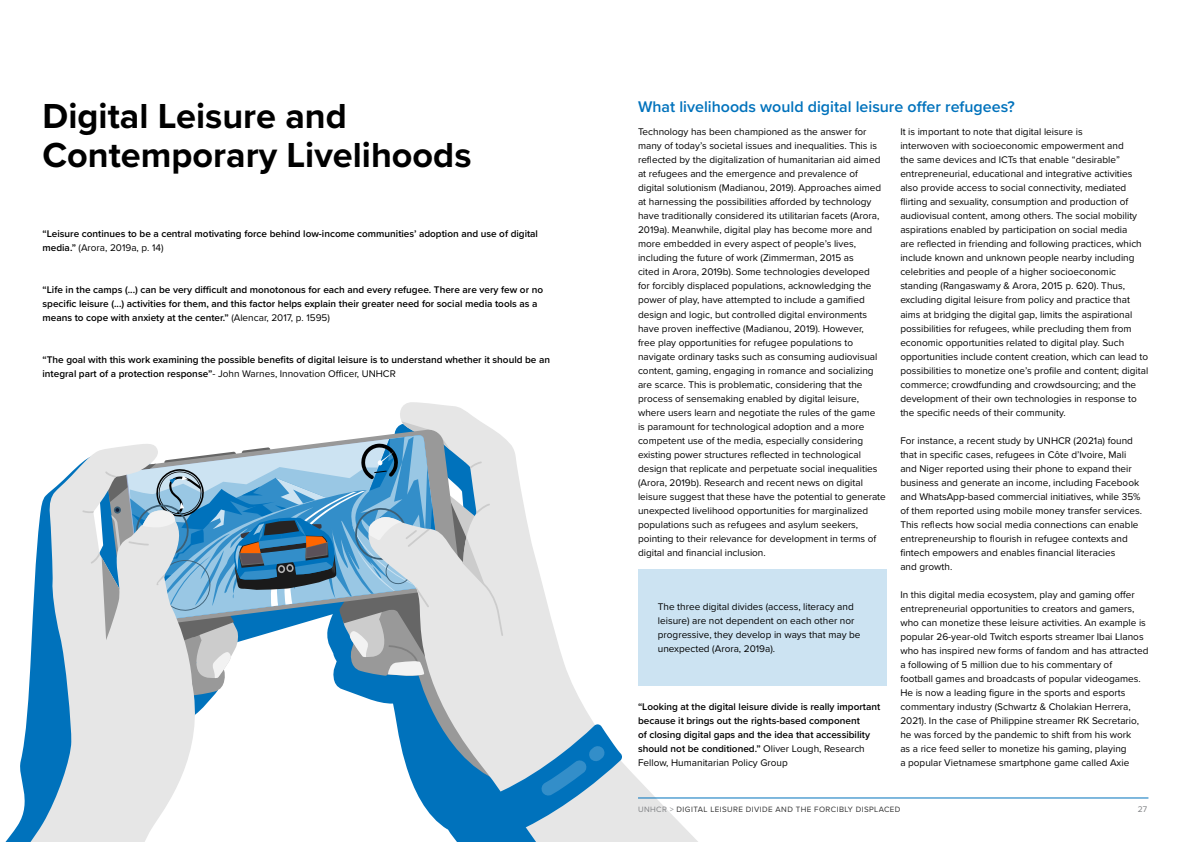
<style>
.page{position:relative;width:1191px;height:842px;background:#fff}
.page>*{position:absolute;margin:0;border:0;box-sizing:border-box;transform-origin:0 0}
.Bold_Headings{font:700 36px/39.6px "Proxima Nova";color:#000}
.Heading{font:600 16px "Proxima Nova";color:#0072bc}
.Body_Copy{font:10px/14px "Proxima Nova";color:#000}
.Quotes{font:600 10px/14px "Proxima Nova";color:#000}
.t1{font:8.5px "Proxima Nova";color:#808285}
.t2{font:8px "Proxima Nova";letter-spacing:.05em;color:#333}
.s1{font-weight:400}
.s2{color:#808285}
</style>
<div class="page">
<svg style="left:447px;top:569px;width:264px;height:273px"></svg>
<svg style="left:5px;top:462px;width:146px;height:380px"></svg>
<svg style="left:82px;top:402px;width:540px;height:427px"></svg>
<hr style="left:638px;top:798px;width:510px;height:1px;background:#0072bc">
<div style="left:638px;top:570px;width:248px;height:116px;background:#cce3f2"></div>
<p class="Bold_Headings" style="left:43px;top:95px;width:430px">Digital Leisure and<br>Contemporary Livelihoods</p>
<p class="Quotes" style="left:43px;top:227px;width:497px">“Leisure continues to be a central motivating force behind low-income communities’ adoption and use of digital media.” <span class="s1">(Arora, 2019a, p. 14)</span></p>
<p class="Quotes" style="left:43px;top:283px;width:502px">“Life in the camps (...) can be very difficult and monotonous for each and every refugee. There are very few or no specific leisure (...) activities for them, and this factor helps explain their greater need for social media tools as a means to cope with anxiety at the center.” <span class="s1">(Alencar, 2017, p. 1595)</span></p>
<p class="Quotes" style="left:43px;top:353px;width:509px">“The goal with this work examining the possible benefits of digital leisure is to understand whether it should be an integral part of a protection response”<span class="s1">- John Warnes, Innovation Officer, UNHCR</span></p>
<p class="Heading" style="left:638px;top:95px;width:378px">What livelihoods would digital leisure offer refugees?</p>
<p class="Body_Copy" style="left:638px;top:125px;width:249px">Technology has been championed as the answer for many of today’s societal issues and inequalities. This is reflected by the digitalization of humanitarian aid aimed at refugees and the emergence and prevalence of digital solutionism (Madianou, 2019). Approaches aimed at harnessing the possibilities afforded by technology have traditionally considered its utilitarian facets (Arora, 2019a). Meanwhile, digital play has become more and more embedded in every aspect of people’s lives, including the future of work (Zimmerman, 2015 as<br>cited in Arora, 2019b). Some technologies developed<br>for forcibly displaced populations, acknowledging the power of play, have attempted to include a gamified design and logic, but controlled digital environments have proven ineffective (Madianou, 2019). However,<br>free play opportunities for refugee populations to navigate ordinary tasks such as consuming audiovisual content, gaming, engaging in romance and socializing are scarce. This is problematic, considering that the process of sensemaking enabled by digital leisure, where users learn and negotiate the rules of the game<br>is paramount for technological adoption and a more competent use of the media, especially considering existing power structures reflected in technological design that replicate and perpetuate social inequalities (Arora, 2019b). Research and recent news on digital leisure suggest that these have the potential to generate unexpected livelihood opportunities for marginalized populations such as refugees and asylum seekers, pointing to their relevance for development in terms of digital and financial inclusion.</p>
<p class="Body_Copy" style="left:900px;top:125px;width:249px">It is important to note that digital leisure is<br>interwoven with socioeconomic empowerment and<br>the same devices and ICTs that enable “desirable” entrepreneurial, educational and integrative activities also provide access to social connectivity, mediated flirting and sexuality, consumption and production of audiovisual content, among others. The social mobility aspirations enabled by participation on social media<br>are reflected in friending and following practices, which include known and unknown people nearby including celebrities and people of a higher socioeconomic standing (Rangaswamy &amp; Arora, 2015 p. 620). Thus, excluding digital leisure from policy and practice that aims at bridging the digital gap, limits the aspirational possibilities for refugees, while precluding them from economic opportunities related to digital play. Such opportunities include content creation, which can lead to possibilities to monetize one’s profile and content; digital commerce; crowdfunding and crowdsourcing; and the development of their own technologies in response to the specific needs of their community.</p>
<p class="Body_Copy" style="left:900px;top:433px;width:243px">For instance, a recent study by UNHCR (2021a) found that in specific cases, refugees in Côte d’Ivoire, Mali and Niger reported using their phone to expand their business and generate an income, including Facebook and WhatsApp-based commercial initiatives, while 35% of them reported using mobile money transfer services.<br>This reflects how social media connections can enable entrepreneurship to flourish in refugee contexts and fintech empowers and enables financial literacies<br>and growth.</p>
<p class="Body_Copy" style="left:900px;top:587px;width:250px">In this digital media ecosystem, play and gaming offer entrepreneurial opportunities to creators and gamers, who can monetize these leisure activities. An example is popular 26-year-old Twitch esports streamer Ibai Llanos who has inspired new forms of fandom and has attracted a following of 5 million due to his commentary of<br>football games and broadcasts of popular videogames.<br>He is now a leading figure in the sports and esports commentary industry (Schwartz &amp; Cholakian Herrera, 2021). In the case of Philippine streamer RK Secretario, he was forced by the pandemic to shift from his work<br>as a rice feed seller to monetize his gaming, playing<br>a popular Vietnamese smartphone game called Axie</p>
<p class="Body_Copy" style="left:658px;top:599px;width:204px">The three digital divides (access, literacy and leisure) are not dependent on each other nor progressive, they develop in ways that may be unexpected (Arora, 2019a).</p>
<p class="Quotes" style="left:638px;top:699px;width:244px">“Looking at the digital leisure divide is really important because it brings out the rights-based component<br>of closing digital gaps and the idea that accessibility should not be conditioned.” <span class="s1">Oliver Lough, Research Fellow, Humanitarian Policy Group</span></p>
<p class="t2" style="left:638px;top:804px;width:264px"><span class="s2">UNHCR &gt;</span> DIGITAL LEISURE DIVIDE AND THE FORCIBLY DISPLACED</p>
<p class="t1" style="left:1137px;top:803px;width:11px">27</p>
</div>
